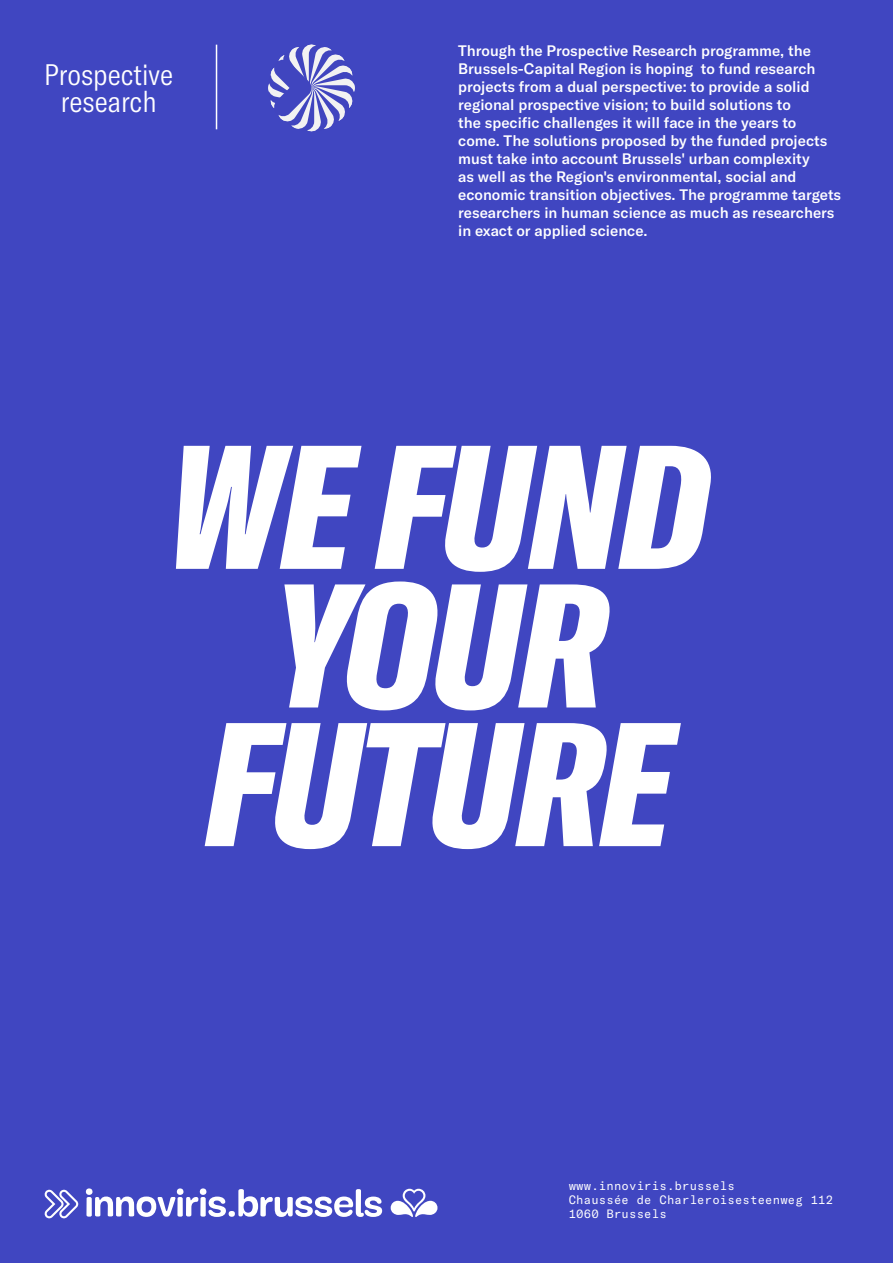
<style>
.page{position:relative;width:893px;height:1263px;background:#4046c1}
.page>*{position:absolute;margin:0;border:0;box-sizing:border-box;transform-origin:0 0}
.t1{font:italic 900 extra-condensed 173.25px/138.6px "GT America";letter-spacing:-.015em;color:#fff;text-align:center}
.t2{font:300 condensed 29.25px/27px "GT America";color:#fff;text-align:center}
.t3{font:500 15px/18px "GT America";color:#fff}
.t4{font:12px/14.4px "GT America Mono";letter-spacing:.01em;color:#fff}
</style>
<div class="page">
<svg style="left:86px;top:1188px;width:296px;height:29px"></svg>
<svg style="left:391px;top:1189px;width:46px;height:28px"></svg>
<svg style="left:44px;top:1190px;width:34px;height:28px"></svg>
<svg style="left:268px;top:44px;width:87px;height:88px"></svg>
<hr style="left:216px;top:45px;width:1px;height:84px;background:#fff">
<h2 class="t2" style="left:44px;top:61px;width:130px">Prospective research</h2>
<p class="t3" style="left:458px;top:42px;width:384px">Through the Prospective Research programme, the Brussels-Capital Region is hoping to fund research projects from a dual perspective: to provide a solid regional prospective vision; to build solutions to<br>the specific challenges it will face in the years to come. The solutions proposed by the funded projects must take into account Brussels' urban complexity<br>as well as the Region's environmental, social and economic transition objectives. The programme targets researchers in human science as much as researchers in exact or applied science.</p>
<h1 class="t1" style="left:167px;top:437px;width:543px">WE FUND<br>YOUR<br>FUTURE</h1>
<p class="t4" style="left:569px;top:1178px;width:266px">www.innoviris.brussels<br>Chaussée de Charleroisesteenweg 112<br>1060 Brussels</p>
</div>
